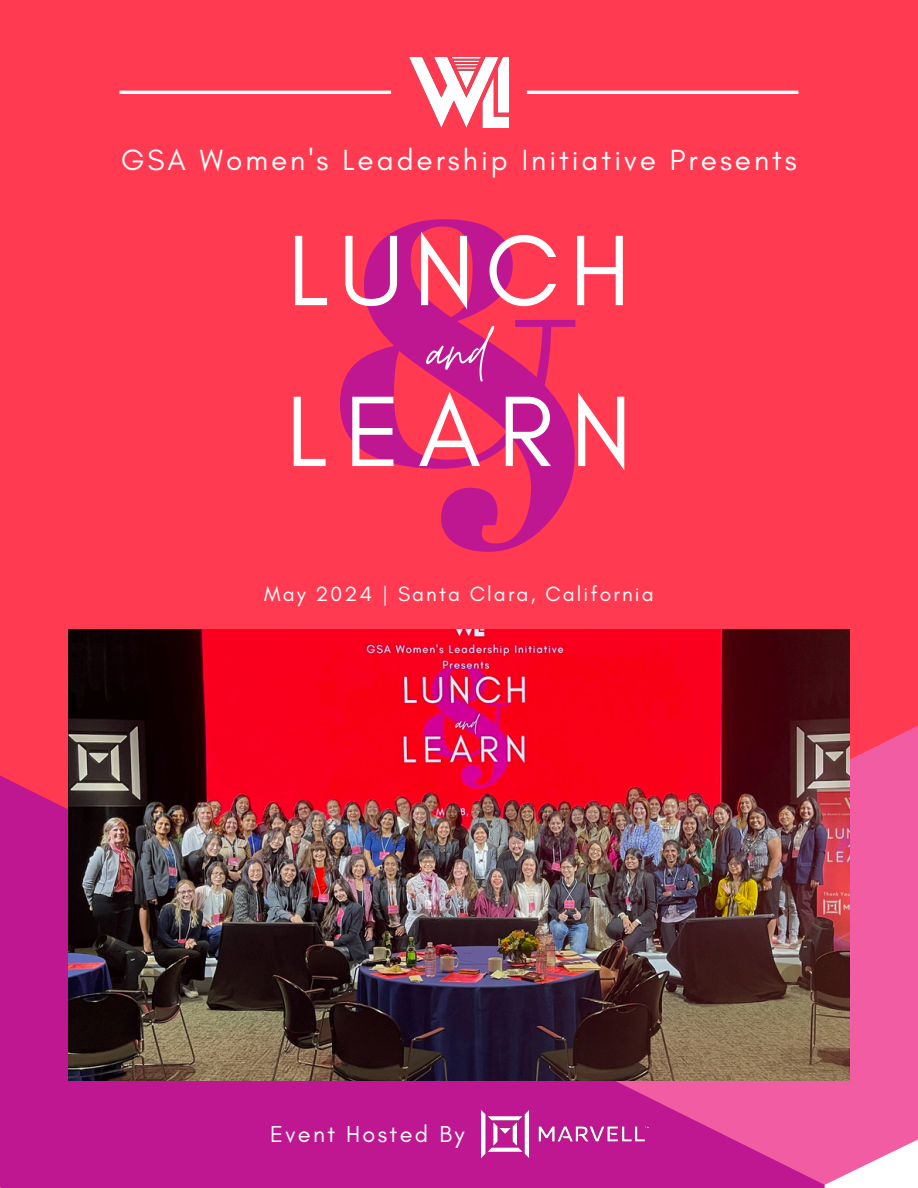
<style>
.page{position:relative;width:918px;height:1188px;background:#ff3a51}
.page>*{position:absolute;margin:0;border:0;box-sizing:border-box;transform-origin:0 0}
.t1{font:346.05px "Abril Fatface";color:#bf1792}
.t2{font:102px "Glacial Indifference";letter-spacing:.135em;color:#fff}
.t3{font:74.55px "Moon Time";color:#fff}
.t4{font:29.7px "Glacial Indifference";letter-spacing:.1em;color:#fff}
.t5{font:23.55px "Glacial Indifference";letter-spacing:.1em;color:#fff}
.t6{font:21px "Glacial Indifference";letter-spacing:.1em;color:#fff}
</style>
<div class="page">
<img style="left:409px;top:58px;width:99px;height:69px">
<hr style="left:120px;top:91px;width:271px;height:3px;background:#fff">
<hr style="left:527px;top:91px;width:271px;height:3px;background:#fff">
<svg style="left:825px;top:694px;width:93px;height:414px;background:#f25797"></svg>
<svg style="left:0;top:775px;width:825px;height:413px;background:#c51f93"></svg>
<svg style="left:825px;top:1108px;width:93px;height:80px;background:#f690c0"></svg>
<img style="left:68px;top:630px;width:781px;height:451px">
<img style="left:482px;top:1111px;width:166px;height:47px">
<p class="t4" style="left:121px;top:142px;width:677px">GSA Women's Leadership Initiative Presents</p>
<h2 class="t1" style="left:318px;top:99px;width:286px">&amp;</h2>
<h3 class="t2" style="left:287px;top:208px;width:345px">LUNCH</h3>
<p class="t3" style="left:427px;top:307px;width:65px">and</p>
<h1 class="t2" style="left:286px;top:369px;width:347px">LEARN</h1>
<p class="t6" style="left:264px;top:581px;width:391px">May 2024 | Santa Clara, California</p>
<p class="t5" style="left:270px;top:1120px;width:196px">Event Hosted By</p>
</div>
